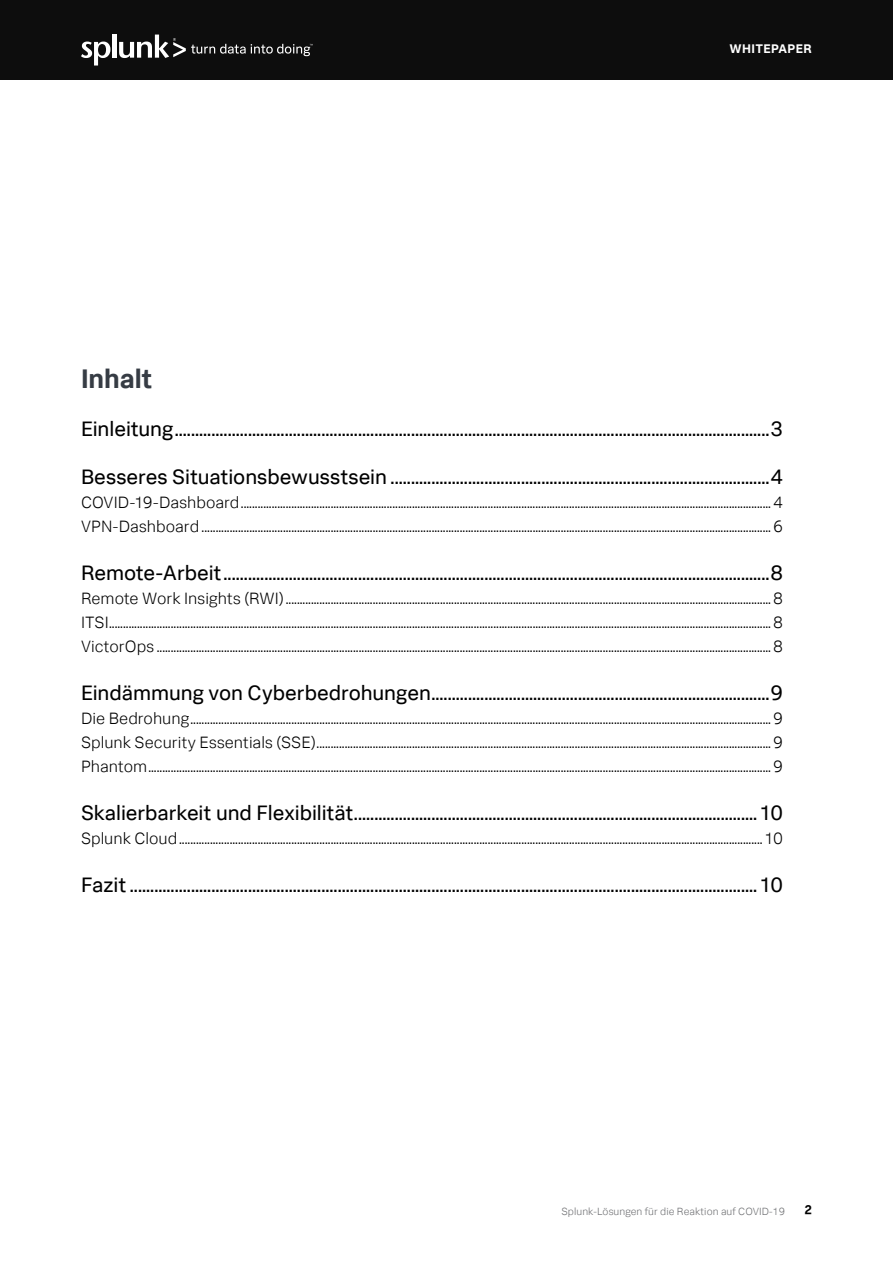
<style>
.page{position:relative;width:893px;height:1263px;background:#fff}
.page>*{position:absolute;margin:0;border:0;box-sizing:border-box;transform-origin:0 0}
.t1{font:700 27px "Splunk Data Sans";color:#363c44}
.t2{font:21px "Splunk Data Sans";color:#000}
.t3{font:300 16.5px/24px "Splunk Data Sans";color:#000;text-align:justify}
.t4{font:700 12.75px "Splunk Data Sans";color:#000}
.t5{font:700 12.6px "Splunk Data Sans";letter-spacing:.03em;color:#fff}
.t6{font:300 10.5px "Splunk Data Sans";letter-spacing:.005em;color:#6d6e71}
</style>
<div class="page">
<div style="left:0;top:0;width:893px;height:80px;background:#0d0d0d"></div>
<svg style="left:81px;top:42px;width:29px;height:24px"></svg>
<hr style="left:112px;top:35px;width:4px;height:23px;background:#fff">
<svg style="left:119px;top:35px;width:194px;height:23px"></svg>
<p class="t5" style="left:729px;top:41px;width:84px">WHITEPAPER</p>
<h1 class="t1" style="left:81px;top:362px;width:73px">Inhalt</h1>
<p class="t2" style="left:81px;top:416px;width:704px">Einleitung..................................................................................................................................................3</p>
<p class="t2" style="left:81px;top:464px;width:703px">Besseres Situationsbewusstsein .............................................................................................4</p>
<p class="t3" style="left:81px;top:490px;width:704px">COVID-19-Dashboard.............................................................................................................................................................................................4<br>VPN-Dashboard...........................................................................................................................................................................................................6</p>
<p class="t2" style="left:81px;top:560px;width:703px">Remote-Arbeit......................................................................................................................................8</p>
<p class="t3" style="left:81px;top:586px;width:704px">Remote Work Insights (RWI).............................................................................................................................................................................8<br>ITSI............................................................................................................................................................................................................................................8<br>VictorOps ...........................................................................................................................................................................................................................8</p>
<p class="t2" style="left:81px;top:680px;width:704px">Eindämmung von Cyberbedrohungen...................................................................................9</p>
<p class="t3" style="left:81px;top:706px;width:704px">Die Bedrohung...............................................................................................................................................................................................................9<br>Splunk Security Essentials (SSE)..................................................................................................................................................................9<br>Phantom..............................................................................................................................................................................................................................9</p>
<p class="t2" style="left:81px;top:800px;width:703px">Skalierbarkeit und Flexibilität...................................................................................................10</p>
<p class="t3" style="left:81px;top:826px;width:704px">Splunk Cloud................................................................................................................................................................................................................10</p>
<p class="t2" style="left:81px;top:872px;width:704px">Fazit ..........................................................................................................................................................10</p>
<p class="t6" style="left:561px;top:1205px;width:225px">Splunk-Lösungen für die Reaktion auf COVID-19</p>
<p class="t4" style="left:804px;top:1202px;width:9px">2</p>
</div>
